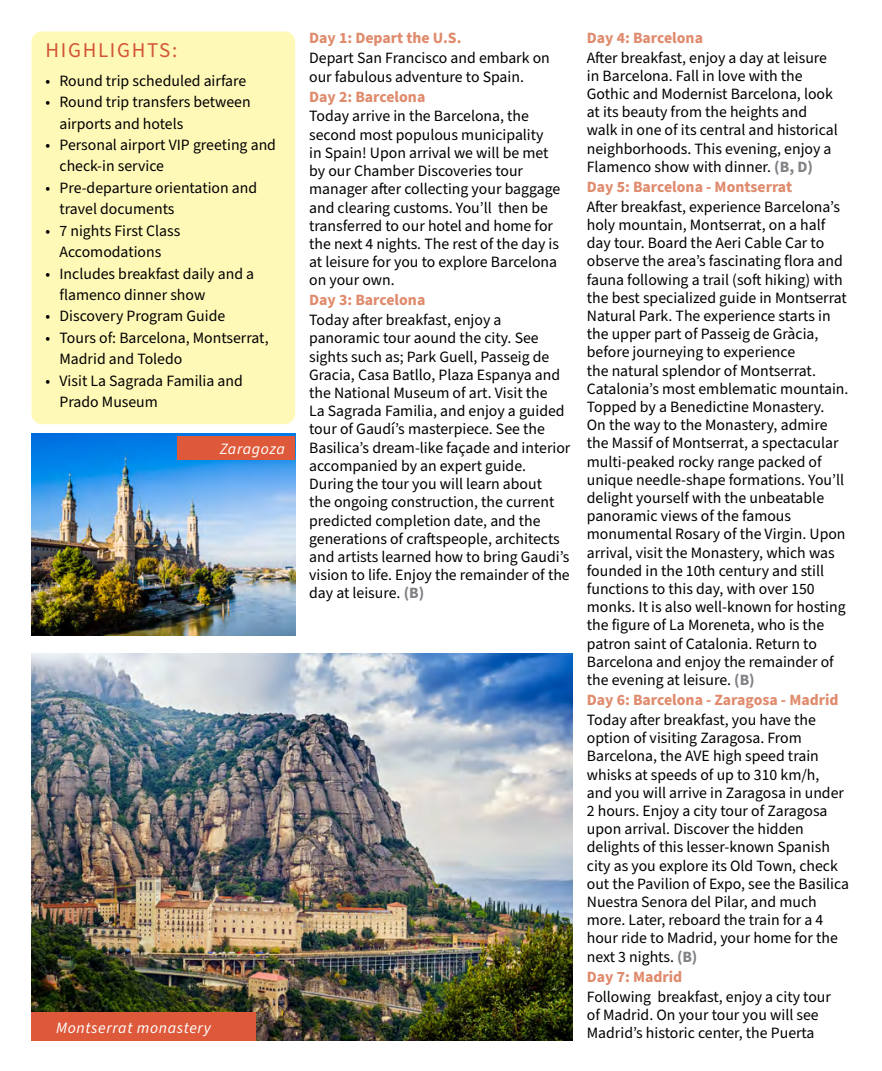
<style>
.page{position:relative;width:882px;height:1071px;background:#fff}
.page>*{position:absolute;margin:0;border:0;box-sizing:border-box;transform-origin:0 0}
.t1{font:21px "Source Sans Pro";letter-spacing:.08em;color:#d35537}
.t2{font:15.75px/18.2px "Source Sans Pro";color:#000}
.t3{font:700 15.75px "Source Sans Pro";color:#e08b6d}
.t4{font:italic 15.75px "Source Sans Pro";letter-spacing:.04em;color:#fff}
.s1{font-weight:700;color:#808285}
</style>
<div class="page">
<div style="left:32px;top:32px;width:263px;height:392px;background:#fff9b8;border-radius:10px"></div>
<img style="left:32px;top:653px;width:541px;height:388px">
<div style="left:32px;top:1012px;width:224px;height:29px;background:#dd593a"></div>
<img style="left:32px;top:434px;width:263px;height:201px">
<div style="left:177px;top:437px;width:118px;height:23px;background:#dd593a"></div>
<h1 class="t1" style="left:46px;top:36px;width:133px">HIGHLIGHTS:</h1>
<p class="t2" style="left:46px;top:72px;width:202px">• Round trip scheduled airfare</p>
<p class="t2" style="left:60px;top:92px;width:193px;line-height:21.3px;text-indent:-14px">• Round trip transfers between airports and hotels</p>
<p class="t2" style="left:60px;top:135px;width:218px;line-height:21.3px;text-indent:-14px">• Personal airport VIP greeting and check-in service</p>
<p class="t2" style="left:60px;top:177px;width:199px;line-height:21.3px;text-indent:-14px">• Pre-departure orientation and travel documents</p>
<p class="t2" style="left:46px;top:220px;width:136px;line-height:21.3px;text-align:center">• 7 nights First Class<br>Accomodations</p>
<p class="t2" style="left:60px;top:263px;width:196px;line-height:21.3px;text-indent:-14px">• Includes breakfast daily and a flamenco dinner show</p>
<p class="t2" style="left:46px;top:308px;width:181px">• Discovery Program Guide</p>
<p class="t2" style="left:60px;top:328px;width:211px;line-height:21.3px;text-indent:-14px">• Tours of: Barcelona, Montserrat,<br>Madrid and Toledo</p>
<p class="t2" style="left:60px;top:370px;width:185px;line-height:21.3px;text-indent:-14px">• Visit La Sagrada Familia and<br>Prado Museum</p>
<p class="t4" style="left:220px;top:438px;width:67px">Zaragoza</p>
<p class="t4" style="left:56px;top:1017px;width:156px">Montserrat monastery</p>
<p class="t3" style="left:309px;top:27px;width:154px">Day 1: Depart the U.S.</p>
<p class="t2" style="left:309px;top:50px;width:242px">Depart San Francisco and embark on our fabulous adventure to Spain.</p>
<p class="t3" style="left:309px;top:86px;width:118px">Day 2: Barcelona</p>
<p class="t2" style="left:309px;top:108px;width:253px">Today arrive in the Barcelona, the second most populous municipality<br>in Spain! Upon arrival we will be met by our Chamber Discoveries tour manager after collecting your baggage and clearing customs. You’ll then be transferred to our hotel and home for the next 4 nights. The rest of the day is at leisure for you to explore Barcelona on your own.</p>
<p class="t3" style="left:309px;top:289px;width:118px">Day 3: Barcelona</p>
<p class="t2" style="left:309px;top:311px;width:263px">Today after breakfast, enjoy a panoramic tour aound the city. See sights such as; Park Guell, Passeig de Gracia, Casa Batllo, Plaza Espanya and the National Museum of art. Visit the<br>La Sagrada Familia, and enjoy a guided tour of Gaudí’s masterpiece. See the Basilica’s dream-like façade and interior accompanied by an expert guide.<br>During the tour you will learn about<br>the ongoing construction, the current predicted completion date, and the generations of craftspeople, architects and artists learned how to bring Gaudi’s vision to life. Enjoy the remainder of the day at leisure. <span class="s1">(B)</span></p>
<p class="t3" style="left:587px;top:27px;width:118px">Day 4: Barcelona</p>
<p class="t2" style="left:587px;top:49px;width:252px">After breakfast, enjoy a day at leisure in Barcelona. Fall in love with the Gothic and Modernist Barcelona, look at its beauty from the heights and walk in one of its central and historical neighborhoods. This evening, enjoy a Flamenco show with dinner. <span class="s1">(B, D)</span></p>
<p class="t3" style="left:587px;top:176px;width:207px">Day 5: Barcelona - Montserrat</p>
<p class="t2" style="left:587px;top:198px;width:263px">After breakfast, experience Barcelona’s holy mountain, Montserrat, on a half day tour. Board the Aeri Cable Car to observe the area’s fascinating flora and fauna following a trail (soft hiking) with the best specialized guide in Montserrat Natural Park. The experience starts in the upper part of Passeig de Gràcia, before journeying to experience<br>the natural splendor of Montserrat.<br>Catalonia’s most emblematic mountain.<br>Topped by a Benedictine Monastery.<br>On the way to the Monastery, admire the Massif of Montserrat, a spectacular multi-peaked rocky range packed of unique needle-shape formations. You’ll delight yourself with the unbeatable panoramic views of the famous monumental Rosary of the Virgin. Upon arrival, visit the Monastery, which was founded in the 10th century and still functions to this day, with over 150 monks. It is also well-known for hosting the figure of La Moreneta, who is the patron saint of Catalonia. Return to Barcelona and enjoy the remainder of the evening at leisure. <span class="s1">(B)</span></p>
<p class="t3" style="left:587px;top:689px;width:253px">Day 6: Barcelona - Zaragosa - Madrid</p>
<p class="t2" style="left:587px;top:711px;width:264px">Today after breakfast, you have the option of visiting Zaragosa. From Barcelona, the AVE high speed train whisks at speeds of up to 310 km/h,<br>and you will arrive in Zaragosa in under 2 hours. Enjoy a city tour of Zaragosa upon arrival. Discover the hidden delights of this lesser-known Spanish city as you explore its Old Town, check out the Pavilion of Expo, see the Basilica Nuestra Senora del Pilar, and much more. Later, reboard the train for a 4 hour ride to Madrid, your home for the next 3 nights. <span class="s1">(B)</span></p>
<p class="t3" style="left:587px;top:966px;width:97px">Day 7: Madrid</p>
<p class="t2" style="left:587px;top:988px;width:246px">Following breakfast, enjoy a city tour of Madrid. On your tour you will see<br>Madrid’s historic center, the Puerta</p>
</div>
